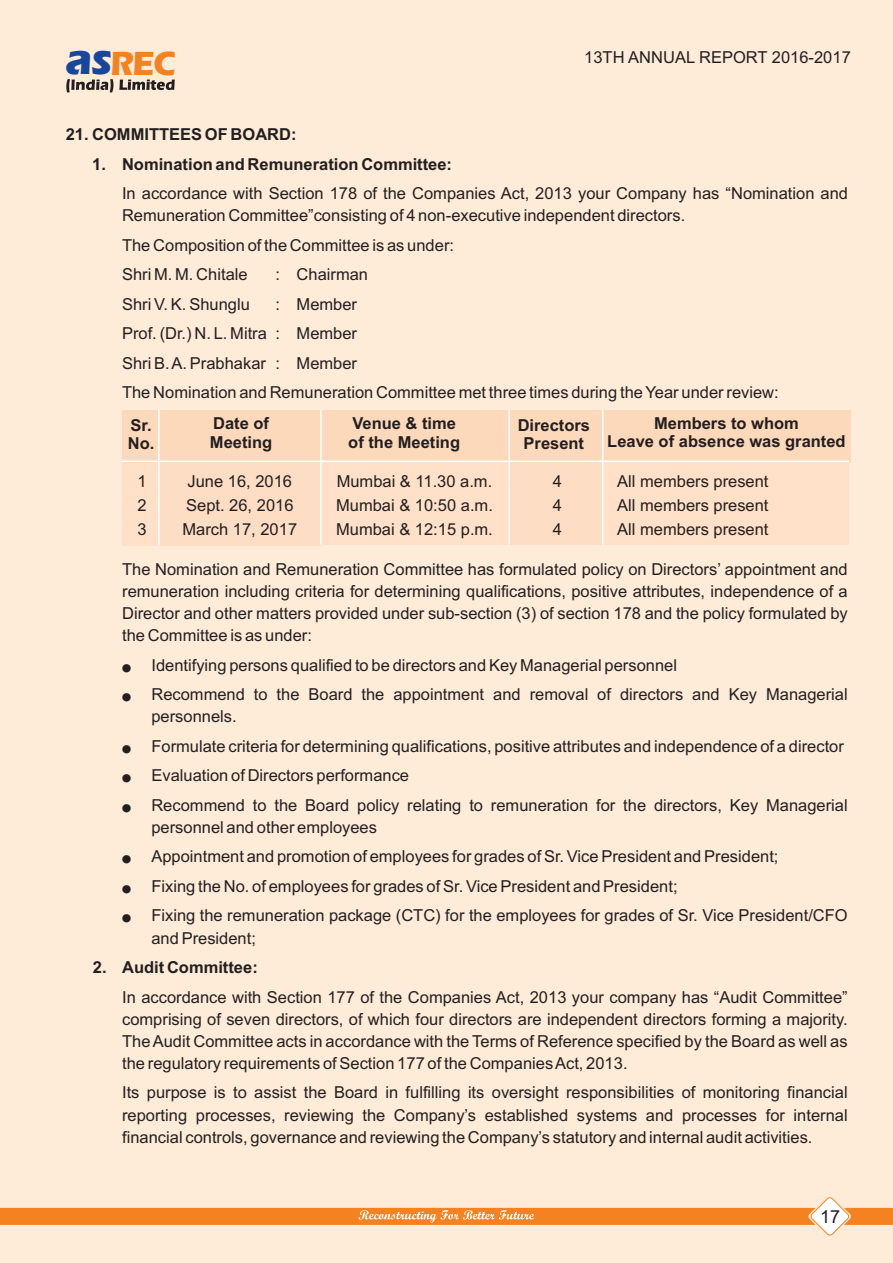
<style>
.page{position:relative;width:893px;height:1263px;background:#feebd8}
.page>*{position:absolute;margin:0;border:0;box-sizing:border-box;transform-origin:0 0}
.t1{font:700 45.6px "Eras ITC";color:#18469d}
.t2{font:700 34.65px "Eras ITC";color:#f58220}
.t3{font:18px "Arial";color:#231f20}
.t4{font:16.5px/22px "Arial";color:#231f20}
.t5{font:700 16.5px/18.5px "Arial";color:#231f20}
.s1{font-size:45.6px;color:#18469d}
</style>
<div class="page">
<div style="left:122px;top:462px;width:37px;height:84px;background:#fee1c8"></div>
<div style="left:122px;top:410px;width:728px;height:52px;background:#fdd9bb"></div>
<div style="left:603px;top:462px;width:246px;height:82px;background:#fee1c8"></div>
<div style="left:160px;top:462px;width:161px;height:84px;background:#fdddc3"></div>
<div style="left:321px;top:462px;width:188px;height:82px;background:#fee1c8"></div>
<div style="left:509px;top:462px;width:94px;height:82px;background:#fdddc3"></div>
<hr style="left:122px;top:461px;width:727px;height:1px;background:#fff">
<hr style="left:158px;top:410px;width:2px;height:136px;background:#fff">
<hr style="left:320px;top:410px;width:2px;height:134px;background:#fff">
<hr style="left:508px;top:410px;width:2px;height:134px;background:#fff">
<hr style="left:602px;top:410px;width:1px;height:134px;background:#fff">
<svg style="left:0;top:1197px;width:893px;height:39px"></svg>
<svg style="left:119px;top:80px;width:56px;height:10px"></svg>
<svg style="left:66px;top:79px;width:47px;height:13px"></svg>
<h2 class="t2" style="left:91px;top:50px;width:86px"><span class="s1">s</span>REC</h2>
<h1 class="t1" style="left:66px;top:43px;width:28px">a</h1>
<p class="t4" style="left:584px;top:48px;width:268px">13TH ANNUAL REPORT 2016-2017</p>
<p class="t5" style="left:66px;top:127px;width:232px">21. COMMITTEES OF BOARD:</p>
<p class="t5" style="left:92px;top:156px;width:361px">1. Nomination and Remuneration Committee:</p>
<p class="t4" style="left:122px;top:184px;width:728px">In accordance with Section 178 of the Companies Act, 2013 your Company has “Nomination and<br>Remuneration Committee”consisting of 4 non-executive independent directors.</p>
<p class="t4" style="left:122px;top:232px;width:333px;line-height:29.5px">The Composition of the Committee is as under:<br>Shri M. M. Chitale</p>
<p class="t4" style="left:275px;top:265px;width:94px">: Chairman</p>
<p class="t4" style="left:122px;top:294px;width:129px">Shri V. K. Shunglu</p>
<p class="t4" style="left:122px;top:291px;width:658px;line-height:29.5px;text-indent:153px">: Member<br>Prof. (Dr.) N. L. Mitra : Member<br>Shri B. A. Prabhakar : Member<br>The Nomination and Remuneration Committee met three times during the Year under review:</p>
<p class="t5" style="left:128px;top:417px;width:28px">Sr.<br>No.</p>
<p class="t5" style="left:210px;top:416px;width:64px">Date of<br>Meeting</p>
<p class="t5" style="left:348px;top:416px;width:113px">Venue &amp; time of the Meeting</p>
<p class="t5" style="left:518px;top:417px;width:74px;text-align:center">Directors<br>Present</p>
<p class="t5" style="left:607px;top:415px;width:240px;text-align:center">Members to whom<br>Leave of absence was granted</p>
<p class="t4" style="left:137px;top:471px;width:11px">1</p>
<p class="t4" style="left:188px;top:471px;width:106px">June 16, 2016</p>
<p class="t4" style="left:337px;top:471px;width:157px">Mumbai &amp; 11.30 a.m.</p>
<p class="t4" style="left:553px;top:471px;width:11px">4</p>
<p class="t4" style="left:617px;top:471px;width:153px">All members present</p>
<p class="t4" style="left:137px;top:495px;width:11px">2</p>
<p class="t4" style="left:186px;top:495px;width:109px">Sept. 26, 2016</p>
<p class="t4" style="left:336px;top:495px;width:158px">Mumbai &amp; 10:50 a.m.</p>
<p class="t4" style="left:553px;top:495px;width:11px">4</p>
<p class="t4" style="left:617px;top:495px;width:153px">All members present</p>
<p class="t4" style="left:137px;top:519px;width:11px">3</p>
<p class="t4" style="left:183px;top:519px;width:116px">March 17, 2017</p>
<p class="t4" style="left:336px;top:519px;width:158px">Mumbai &amp; 12:15 p.m.</p>
<p class="t4" style="left:553px;top:519px;width:11px">4</p>
<p class="t4" style="left:617px;top:519px;width:153px">All members present</p>
<p class="t4" style="left:122px;top:559px;width:727px;text-align:justify">The Nomination and Remuneration Committee has formulated policy on Directors’ appointment and remuneration including criteria for determining qualifications, positive attributes, independence of a Director and other matters provided under sub-section (3) of section 178 and the policy formulated by the Committee is as under:</p>
<p class="t4" style="left:122px;top:655px;width:556px">●Identifying persons qualified to be directors and Key Managerial personnel</p>
<p class="t4" style="left:151px;top:685px;width:698px;text-indent:-29px">●Recommend to the Board the appointment and removal of directors and Key Managerial personnels.</p>
<p class="t4" style="left:122px;top:736px;width:723px">●Formulate criteria for determining qualifications, positive attributes and independence of a director</p>
<p class="t4" style="left:122px;top:766px;width:288px">●Evaluation of Directors performance</p>
<p class="t4" style="left:151px;top:795px;width:698px;text-indent:-29px">●Recommend to the Board policy relating to remuneration for the directors, Key Managerial personnel and other employees</p>
<p class="t4" style="left:122px;top:847px;width:658px">●Appointment and promotion of employees for grades of Sr. Vice President and President;</p>
<p class="t4" style="left:122px;top:877px;width:557px">●Fixing the No. of employees for grades of Sr. Vice President and President;</p>
<p class="t4" style="left:151px;top:906px;width:698px;text-indent:-29px">●Fixing the remuneration package (CTC) for the employees for grades of Sr. Vice President/CFO and President;</p>
<p class="t5" style="left:93px;top:959px;width:166px">2. Audit Committee:</p>
<p class="t4" style="left:122px;top:987px;width:727px;text-align:justify">In accordance with Section 177 of the Companies Act, 2013 your company has “Audit Committee” comprising of seven directors, of which four directors are independent directors forming a majority.<br>The Audit Committee acts in accordance with the Terms of Reference specified by the Board as well as the regulatory requirements of Section 177 of the Companies Act, 2013.</p>
<p class="t4" style="left:122px;top:1083px;width:727px;text-align:justify">Its purpose is to assist the Board in fulfilling its oversight responsibilities of monitoring financial reporting processes, reviewing the Company’s established systems and processes for internal financial controls, governance and reviewing the Company’s statutory and internal audit activities.</p>
<p class="t3" style="left:820px;top:1209px;width:22px">17</p>
</div>
